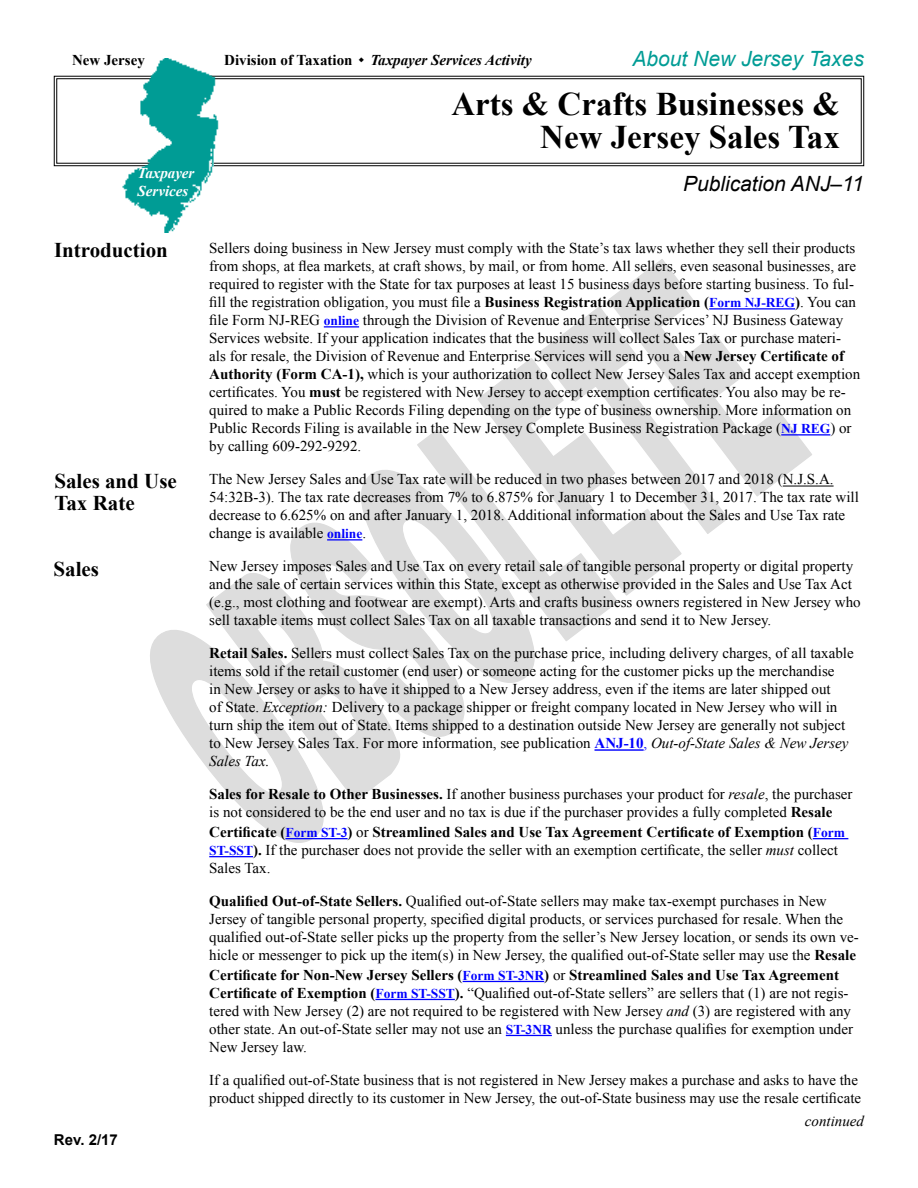
<style>
.page{position:relative;width:918px;height:1188px;background:#fff}
.page>*{position:absolute;margin:0;border:0;box-sizing:border-box;transform-origin:0 0}
.t1{font:700 33px/33px "Times New Roman";color:#000;text-align:right}
.t2{font:700 21px/22.5px "Times New Roman";color:#000}
.t3{font:italic 21px "Arial";color:#009c95}
.t4{font:italic 21px "Arial";color:#000}
.t5{font:15px/18px "Times New Roman";color:#000}
.t6{font:italic 700 15px "Times New Roman";color:#000}
.t7{font:italic 700 15px/18px "Times New Roman";color:#fff}
.t8{font:700 15px "Times New Roman";color:#000}
.t9{font:italic 15px "Times New Roman";color:#000}
.t10{font:700 15px "Arial";color:#000}
.s1{font-style:normal}
.s2{font-weight:700}
.s3{font-weight:700;font-size:13.5px;color:#00f}
.s4{font-style:italic}
.s5{font-weight:700;color:#00f}
.s6{color:#00f}
</style>
<div class="page">
<svg style="left:150px;top:259px;width:663px;height:584px"></svg>
<svg style="left:54px;top:76px;width:810px;height:90px"></svg>
<div style="left:56px;top:78px;width:806px;height:85px;border:1px solid #000"></div>
<hr style="left:709px;top:308px;width:86px;height:2px;background:#00f">
<hr style="left:324px;top:326px;width:35px;height:2px;background:#00f">
<hr style="left:781px;top:434px;width:49px;height:2px;background:#00f">
<hr style="left:783px;top:486px;width:51px;height:1px;background:#000">
<hr style="left:327px;top:539px;width:35px;height:2px;background:#00f">
<hr style="left:595px;top:749px;width:49px;height:2px;background:#00f">
<hr style="left:285px;top:838px;width:63px;height:1px;background:#00f">
<hr style="left:813px;top:838px;width:35px;height:1px;background:#00f">
<hr style="left:209px;top:856px;width:44px;height:1px;background:#00f">
<hr style="left:463px;top:981px;width:81px;height:1px;background:#00f">
<hr style="left:375px;top:999px;width:80px;height:1px;background:#00f">
<hr style="left:506px;top:1035px;width:46px;height:1px;background:#00f">
<img style="left:120px;top:58px;width:102px;height:174px">
<p class="t8" style="left:72px;top:49px;width:74px">New Jersey</p>
<p class="t6" style="left:224px;top:49px;width:309px"><span class="s1">Division of Taxation</span> ◆ Taxpayer Services Activity</p>
<h2 class="t3" style="left:632px;top:45px;width:233px">About New Jersey Taxes</h2>
<p class="t7" style="left:138px;top:164px;width:58px">Taxpayer<br>Services</p>
<h1 class="t1" style="left:451px;top:87px;width:390px">Arts &amp; Crafts Businesses &amp;<br>New Jersey Sales Tax</h1>
<h2 class="t4" style="left:683px;top:170px;width:182px">Publication ANJ–11</h2>
<h2 class="t2" style="left:54px;top:238px;width:115px">Introduction</h2>
<h2 class="t2" style="left:54px;top:469px;width:124px">Sales and Use<br>Tax Rate</h2>
<h2 class="t2" style="left:54px;top:557px;width:47px">Sales</h2>
<p class="t10" style="left:54px;top:1130px;width:65px">Rev. 2/17</p>
<p class="t5" style="left:209px;top:239px;width:653px">Sellers doing business in New Jersey must comply with the State’s tax laws whether they sell their products from shops, at flea markets, at craft shows, by mail, or from home. All sellers, even seasonal businesses, are required to register with the State for tax purposes at least 15 business days before starting business. To ful&shy;fill the registration obligation, you must file a <span class="s2">Business Registration Application (</span><span class="s3">Form NJ-REG</span><span class="s2">)</span>. You can file Form NJ‑REG <span class="s3">online</span> through the Division of Revenue and Enterprise Services’ NJ Business Gateway Services website. If your application indicates that the business will collect Sales Tax or purchase materi&shy;als for resale, the Division of Revenue and Enterprise Services will send you a <span class="s2">New Jersey Certificate of Authority (Form CA-1),</span> which is your authorization to collect New Jersey Sales Tax and accept exemption certificates. You <span class="s2">must</span> be registered with New Jersey to accept exemption certificates. You also may be re&shy;quired to make a Public Records Filing depending on the type of business ownership. More information on Public Records Filing is available in the New Jersey Complete Business Registration Package (<span class="s3">NJ REG</span>) or by calling 609‑292‑9292.</p>
<p class="t5" style="left:209px;top:470px;width:651px">The New Jersey Sales and Use Tax rate will be reduced in two phases between 2017 and 2018 (N.J.S.A.<br>54:32B-3). The tax rate decreases from 7% to 6.875% for January 1 to December 31, 2017. The tax rate will decrease to 6.625% on and after January 1, 2018. Additional information about the Sales and Use Tax rate change is available <span class="s3">online</span>.</p>
<p class="t5" style="left:209px;top:557px;width:653px">New Jersey imposes Sales and Use Tax on every retail sale of tangible personal property or digital property and the sale of certain services within this State, except as otherwise provided in the Sales and Use Tax Act (e.g., most clothing and footwear are exempt). Arts and crafts business owners registered in New Jersey who sell taxable items must collect Sales Tax on all taxable transactions and send it to New Jersey.</p>
<p class="t5" style="left:209px;top:644px;width:646px"><span class="s2">Retail Sales.</span> Sellers must collect Sales Tax on the purchase price, including delivery charges, of all taxable items sold if the retail customer (end user) or someone acting for the customer picks up the merchandise<br>in New Jersey or asks to have it shipped to a New Jersey address, even if the items are later shipped out<br>of State. <span class="s4">Exception:</span> Delivery to a package shipper or freight company located in New Jersey who will in turn ship the item out of State. Items shipped to a destination outside New Jersey are generally not subject to New Jersey Sales Tax. For more information, see publication <span class="s5">ANJ-10</span><span class="s6">,</span> <span class="s4">Out-of-State Sales &amp; New Jersey Sales Tax.</span></p>
<p class="t5" style="left:209px;top:785px;width:645px"><span class="s2">Sales for Resale to Other Businesses.</span> If another business purchases your product for <span class="s4">resale</span>, the purchaser is not considered to be the end user and no tax is due if the purchaser provides a fully completed <span class="s2">Resale</span></p>
<p class="t5" style="left:209px;top:823px;width:637px"><span class="s2">Certificate (</span><span class="s3">Form ST‑3</span><span class="s2">)</span> or <span class="s2">Streamlined Sales and Use Tax Agreement Certificate of Exemption (</span><span class="s3">Form<br>ST-SST</span><span class="s2">).</span> If the purchaser does not provide the seller with an exemption certificate, the seller <span class="s4">must</span> collect<br>Sales Tax.</p>
<p class="t5" style="left:209px;top:892px;width:651px"><span class="s2">Qualified Out-of-State Sellers.</span> Qualified out-of-State sellers may make tax-exempt purchases in New Jersey of tangible personal property, specified digital products, or services purchased for resale. When the qualified out-of-State seller picks up the property from the seller’s New Jersey location, or sends its own ve&shy;hicle or messenger to pick up the item(s) in New Jersey, the qualified out-of-State seller may use the <span class="s2">Resale</span></p>
<p class="t5" style="left:209px;top:966px;width:645px"><span class="s2">Certificate for Non-New Jersey Sellers (</span><span class="s3">Form ST-3NR</span><span class="s2">)</span> or <span class="s2">Streamlined Sales and Use Tax Agreement Certificate of Exemption (</span><span class="s3">Form ST-SST</span><span class="s2">).</span> “Qualified out-of-State sellers” are sellers that (1) are not regis&shy;tered with New Jersey (2) are not required to be registered with New Jersey <span class="s4">and</span> (3) are registered with any other state. An out-of-State seller may not use an <span class="s3">ST-3NR</span> unless the purchase qualifies for exemption under New Jersey law.</p>
<p class="t5" style="left:209px;top:1071px;width:653px">If a qualified out-of-State business that is not registered in New Jersey makes a purchase and asks to have the product shipped directly to its customer in New Jersey, the out-of-State business may use the resale certificate</p>
<p class="t9" style="left:805px;top:1111px;width:61px">continued</p>
</div>
